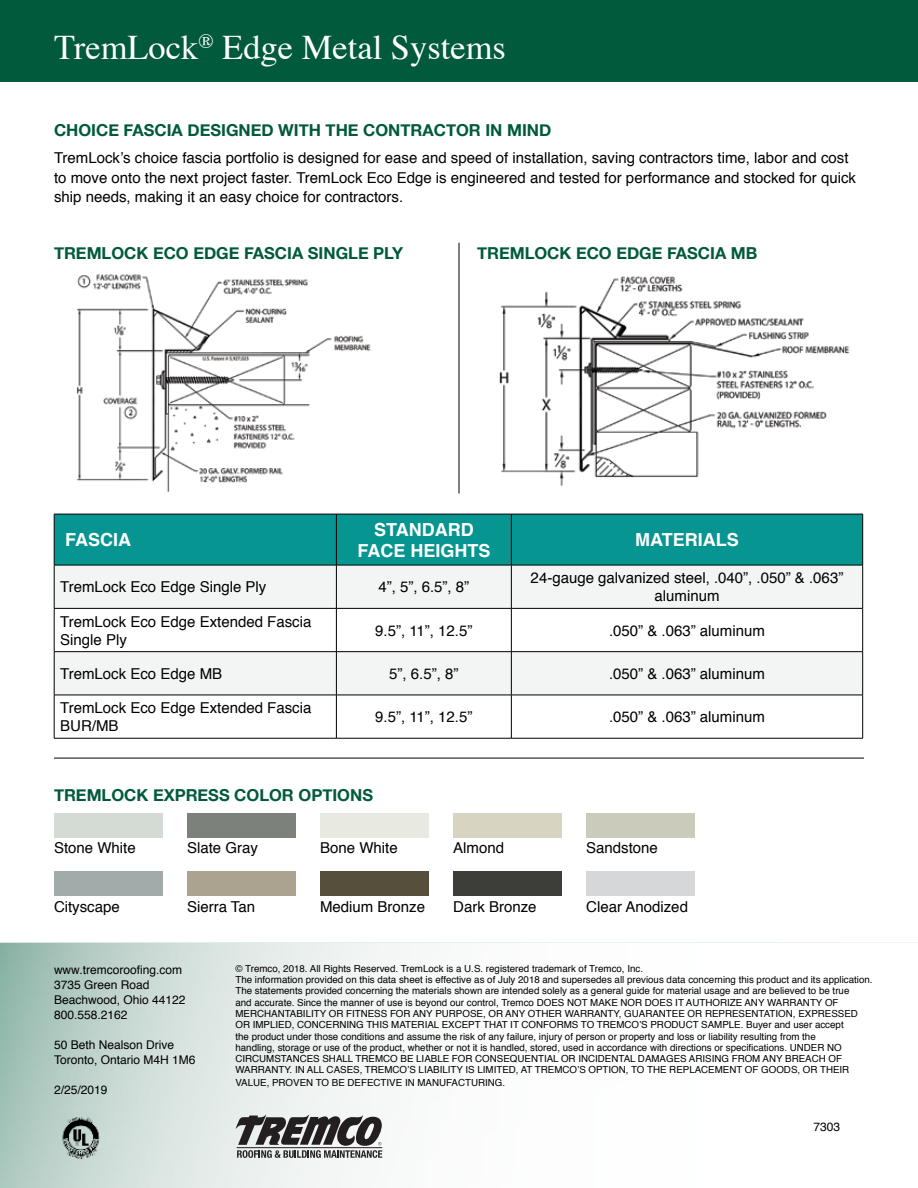
<style>
.page{position:relative;width:918px;height:1188px;background:#fff}
.page>*{position:absolute;margin:0;border:0;box-sizing:border-box;transform-origin:0 0}
.t1{font:34.5px "Times";color:#fff}
.t2{font:700 18px/21.6px "Helvetica";color:#fff;text-align:center}
.t3{font:700 16.5px "Helvetica Neue";color:#005a3b}
.t4{font:15px/18px "Helvetica";color:#000}
.t5{font:12px/15px "Helvetica";color:#000}
.t6{font:9.75px/11.2px "Helvetica";color:#000}
</style>
<div class="page">
<svg style="left:0;top:943px;width:404px;height:245px"></svg>
<img style="left:59px;top:1114px;width:43px;height:45px">
<div style="left:0;top:0;width:918px;height:81px;background:#005a3b"></div>
<svg style="left:235px;top:1114px;width:147px;height:44px"></svg>
<hr style="left:54px;top:758px;width:810px;height:1px;background:#000">
<img style="left:76px;top:274px;width:295px;height:217px">
<img style="left:499px;top:276px;width:351px;height:210px">
<div style="left:55px;top:515px;width:807px;height:50px;background:#069590"></div>
<svg style="left:55px;top:566px;width:807px;height:129px;fill:#f3f4f4"></svg>
<hr style="left:336px;top:514px;width:1px;height:51px;background:#000">
<hr style="left:511px;top:514px;width:1px;height:51px;background:#000">
<hr style="left:336px;top:565px;width:1px;height:43px;background:#000">
<hr style="left:511px;top:565px;width:1px;height:43px;background:#000">
<hr style="left:54px;top:608px;width:282px;height:1px;background:#000">
<hr style="left:336px;top:608px;width:175px;height:1px;background:#000">
<hr style="left:336px;top:609px;width:1px;height:42px;background:#000">
<hr style="left:511px;top:608px;width:352px;height:1px;background:#000">
<hr style="left:511px;top:609px;width:1px;height:42px;background:#000">
<hr style="left:54px;top:651px;width:282px;height:1px;background:#000">
<hr style="left:336px;top:651px;width:175px;height:1px;background:#000">
<hr style="left:336px;top:652px;width:1px;height:43px;background:#000">
<hr style="left:511px;top:651px;width:352px;height:1px;background:#000">
<hr style="left:511px;top:652px;width:1px;height:43px;background:#000">
<hr style="left:54px;top:695px;width:282px;height:1px;background:#000">
<hr style="left:336px;top:695px;width:175px;height:1px;background:#000">
<hr style="left:336px;top:695px;width:1px;height:43px;background:#000">
<hr style="left:511px;top:695px;width:352px;height:1px;background:#000">
<hr style="left:511px;top:695px;width:1px;height:43px;background:#000">
<hr style="left:54px;top:738px;width:282px;height:1px;background:#000">
<hr style="left:336px;top:738px;width:175px;height:1px;background:#000">
<hr style="left:511px;top:738px;width:352px;height:1px;background:#000">
<hr style="left:54px;top:565px;width:1px;height:43px;background:#000">
<hr style="left:862px;top:565px;width:1px;height:43px;background:#000">
<hr style="left:54px;top:609px;width:1px;height:42px;background:#000">
<hr style="left:862px;top:609px;width:1px;height:42px;background:#000">
<hr style="left:54px;top:652px;width:1px;height:43px;background:#000">
<hr style="left:862px;top:652px;width:1px;height:43px;background:#000">
<hr style="left:54px;top:695px;width:1px;height:43px;background:#000">
<hr style="left:862px;top:695px;width:1px;height:43px;background:#000">
<hr style="left:54px;top:514px;width:282px;height:1px;background:#000">
<hr style="left:54px;top:514px;width:1px;height:51px;background:#000">
<hr style="left:336px;top:514px;width:175px;height:1px;background:#000">
<hr style="left:511px;top:514px;width:352px;height:1px;background:#000">
<hr style="left:862px;top:514px;width:1px;height:51px;background:#000">
<hr style="left:54px;top:565px;width:282px;height:1px;background:#000">
<hr style="left:336px;top:565px;width:175px;height:1px;background:#000">
<hr style="left:511px;top:565px;width:352px;height:1px;background:#000">
<hr style="left:459px;top:243px;width:1px;height:251px;background:#000">
<div style="left:320px;top:872px;width:108px;height:24px;background:#564f3c"></div>
<div style="left:453px;top:872px;width:109px;height:24px;background:#3d3e39"></div>
<h1 class="t1" style="left:54px;top:15px;width:453px">TremLock<sup>®</sup> Edge Metal Systems</h1>
<h3 class="t3" style="left:54px;top:117px;width:499px">CHOICE FASCIA DESIGNED WITH THE CONTRACTOR IN MIND</h3>
<p class="t4" style="left:54px;top:149px;width:804px;line-height:19.5px">TremLock’s choice fascia portfolio is designed for ease and speed of installation, saving contractors time, labor and cost to move onto the next project faster. TremLock Eco Edge is engineered and tested for performance and stocked for quick ship needs, making it an easy choice for contractors.</p>
<h3 class="t3" style="left:54px;top:240px;width:351px">TREMLOCK ECO EDGE FASCIA SINGLE PLY</h3>
<h3 class="t3" style="left:477px;top:240px;width:282px">TREMLOCK ECO EDGE FASCIA MB</h3>
<h2 class="t2" style="left:65px;top:529px;width:68px">FASCIA</h2>
<h2 class="t2" style="left:357px;top:519px;width:135px">STANDARD<br>FACE HEIGHTS</h2>
<h2 class="t2" style="left:635px;top:529px;width:105px">MATERIALS</h2>
<h3 class="t4" style="left:60px;top:579px;width:208px">TremLock Eco Edge Single Ply</h3>
<h3 class="t4" style="left:378px;top:579px;width:92px">4”, 5”, 6.5”, 8”</h3>
<h3 class="t4" style="left:531px;top:570px;width:314px;text-align:center">24-gauge galvanized steel, .040”, .050” &amp; .063” aluminum</h3>
<h3 class="t4" style="left:60px;top:613px;width:253px">TremLock Eco Edge Extended Fascia<br>Single Ply</h3>
<h3 class="t4" style="left:375px;top:622px;width:99px">9.5”, 11”, 12.5”</h3>
<h3 class="t4" style="left:609px;top:622px;width:157px">.050” &amp; .063” aluminum</h3>
<h3 class="t4" style="left:60px;top:665px;width:164px">TremLock Eco Edge MB</h3>
<h3 class="t4" style="left:389px;top:665px;width:71px">5”, 6.5”, 8”</h3>
<h3 class="t4" style="left:609px;top:665px;width:157px">.050” &amp; .063” aluminum</h3>
<h3 class="t4" style="left:60px;top:699px;width:253px">TremLock Eco Edge Extended Fascia<br>BUR/MB</h3>
<h3 class="t4" style="left:375px;top:708px;width:99px">9.5”, 11”, 12.5”</h3>
<h3 class="t4" style="left:609px;top:708px;width:157px">.050” &amp; .063” aluminum</h3>
<h3 class="t3" style="left:54px;top:783px;width:321px">TREMLOCK EXPRESS COLOR OPTIONS</h3>
<h3 class="t4" style="left:54px;top:840px;width:83px">Stone White</h3>
<h3 class="t4" style="left:187px;top:840px;width:72px">Slate Gray</h3>
<h3 class="t4" style="left:320px;top:840px;width:79px">Bone White</h3>
<h3 class="t4" style="left:453px;top:840px;width:52px">Almond</h3>
<h3 class="t4" style="left:586px;top:840px;width:73px">Sandstone</h3>
<h3 class="t4" style="left:54px;top:898px;width:67px">Cityscape</h3>
<h3 class="t4" style="left:187px;top:898px;width:70px">Sierra Tan</h3>
<h3 class="t4" style="left:320px;top:898px;width:107px">Medium Bronze</h3>
<h3 class="t4" style="left:453px;top:898px;width:85px">Dark Bronze</h3>
<h3 class="t4" style="left:586px;top:898px;width:103px">Clear Anodized</h3>
<p class="t5" style="left:54px;top:962px;width:133px">www.tremcoroofing.com<br>3735 Green Road<br>Beachwood, Ohio 44122<br>800.558.2162</p>
<p class="t5" style="left:54px;top:1037px;width:143px">50 Beth Nealson Drive<br>Toronto, Ontario M4H 1M6</p>
<p class="t5" style="left:54px;top:1082px;width:55px">2/25/2019</p>
<p class="t6" style="left:235px;top:963px;width:639px">© Tremco, 2018. All Rights Reserved. TremLock is a U.S. registered trademark of Tremco, Inc.<br>The information provided on this data sheet is effective as of July 2018 and supersedes all previous data concerning this product and its application.<br>The statements provided concerning the materials shown are intended solely as a general guide for material usage and are believed to be true<br>and accurate. Since the manner of use is beyond our control, Tremco DOES NOT MAKE NOR DOES IT AUTHORIZE ANY WARRANTY OF MERCHANTABILITY OR FITNESS FOR ANY PURPOSE, OR ANY OTHER WARRANTY, GUARANTEE OR REPRESENTATION, EXPRESSED OR IMPLIED, CONCERNING THIS MATERIAL EXCEPT THAT IT CONFORMS TO TREMCO’S PRODUCT SAMPLE. Buyer and user accept<br>the product under those conditions and assume the risk of any failure, injury of person or property and loss or liability resulting from the<br>handling, storage or use of the product, whether or not it is handled, stored, used in accordance with directions or specifications. UNDER NO CIRCUMSTANCES SHALL TREMCO BE LIABLE FOR CONSEQUENTIAL OR INCIDENTAL DAMAGES ARISING FROM ANY BREACH OF WARRANTY. IN ALL CASES, TREMCO’S LIABILITY IS LIMITED, AT TREMCO’S OPTION, TO THE REPLACEMENT OF GOODS, OR THEIR</p>
<p class="t6" style="left:235px;top:1077px;width:271px">VALUE, PROVEN TO BE DEFECTIVE IN MANUFACTURING.</p>
<p class="t5" style="left:813px;top:1119px;width:28px">7303</p>
</div>
